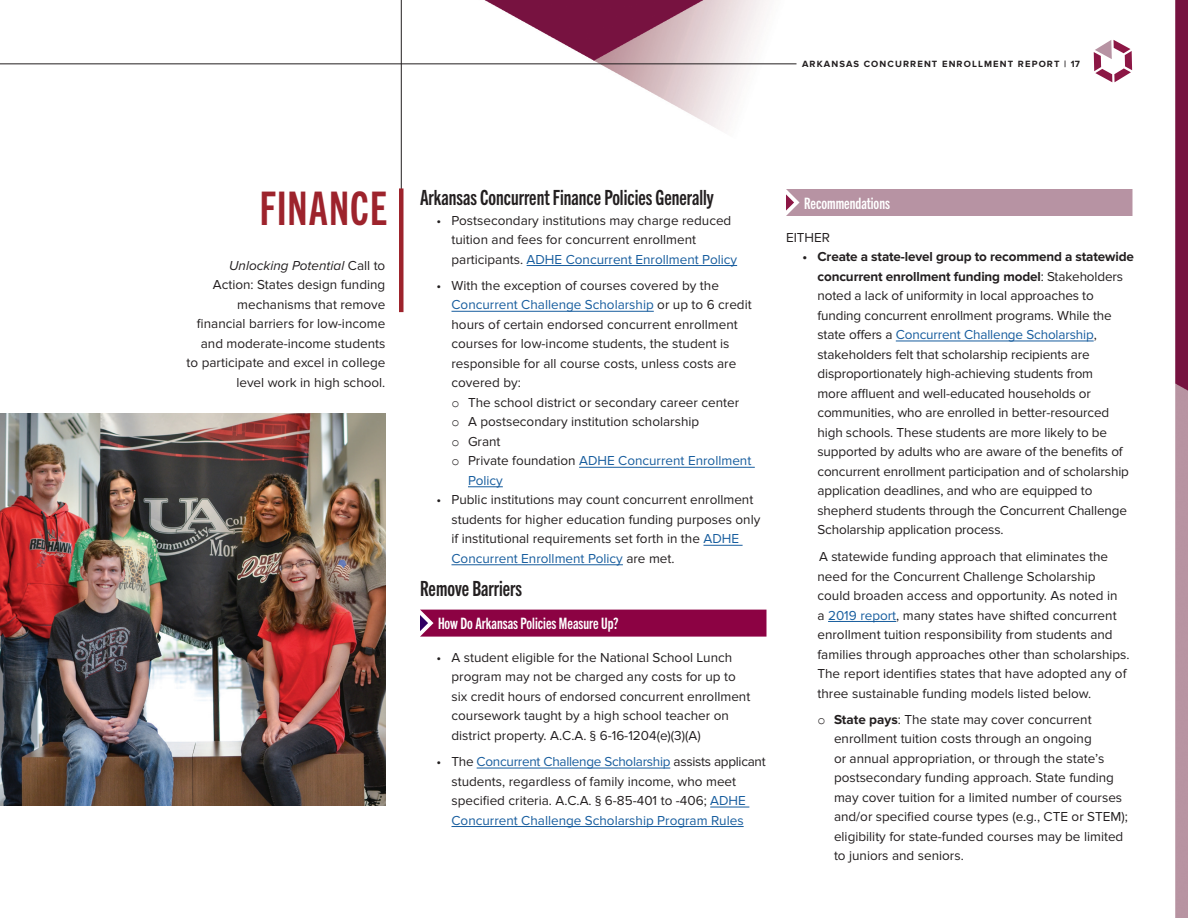
<style>
.page{position:relative;width:1188px;height:918px;background:#fff}
.page>*{position:absolute;margin:0;border:0;box-sizing:border-box;transform-origin:0 0}
.ARK_heading_1{font:46.5px "Trade Gothic Next LT Pro Bd Cm";letter-spacing:.025em;color:#9d232c}
.New_heading_3{font:21px "Trade Gothic Next LT Pro Bd Cm";color:#231f20}
.New_ARK_Heading_2{font:15.75px "Trade Gothic Next LT Pro Bd Cm";color:#fff}
.Bullets{font:13.5px/19.5px "Proxima Nova";color:#231f20}
.NEW_Body_indent{font:13.5px/19.5px "Proxima Nova";color:#231f20}
.Body_No_indent{font:13.5px/19.5px "Proxima Nova";color:#231f20;text-align:right}
.t1{font:13.5px/19.5px "Proxima Nova";color:#175d9e}
.t2{font:700 9.3px "Proxima Nova";letter-spacing:.12em;color:#231f20}
.s1{color:#175d9e}
.s2{font-family:"Courier New"}
.s3{font-family:"Courier New";color:#231f20}
.s4{color:#231f20}
.s5{font-style:italic}
.s6{font-weight:700}
</style>
<div class="page">
<img style="left:0;top:0;width:1188px;height:918px">
<div style="left:420px;top:610px;width:346px;height:27px;background:#8c0243"></div>
<div style="left:786px;top:189px;width:346px;height:27px;background:#b793a3"></div>
<hr style="left:527px;top:265px;width:210px;height:1px;background:#175d9e">
<hr style="left:452px;top:311px;width:202px;height:1px;background:#175d9e">
<hr style="left:579px;top:467px;width:176px;height:1px;background:#175d9e">
<hr style="left:468px;top:487px;width:35px;height:1px;background:#175d9e">
<hr style="left:703px;top:545px;width:40px;height:1px;background:#175d9e">
<hr style="left:452px;top:565px;width:171px;height:1px;background:#175d9e">
<hr style="left:477px;top:768px;width:193px;height:1px;background:#175d9e">
<hr style="left:710px;top:807px;width:39px;height:1px;background:#175d9e">
<hr style="left:452px;top:826px;width:292px;height:1px;background:#175d9e">
<hr style="left:401px;top:0;width:1px;height:267px;background:#231f20">
<div style="left:399px;top:188px;width:5px;height:124px;background:#9d232c"></div>
<hr style="left:896px;top:341px;width:198px;height:1px;background:#175d9e">
<hr style="left:828px;top:621px;width:68px;height:1px;background:#175d9e">
<img style="left:0;top:414px;width:386px;height:392px">
<hr style="left:0;top:64px;width:796px;height:1px;background:#231f20">
<svg style="left:1094px;top:40px;width:38px;height:42px"></svg>
<p class="t2" style="left:802px;top:58px;width:279px">ARKANSAS CONCURRENT ENROLLMENT REPORT | 17</p>
<p class="ARK_heading_1" style="left:260px;top:177px;width:129px">FINANCE</p>
<p class="New_heading_3" style="left:420px;top:184px;width:295px">Arkansas Concurrent Finance Policies Generally</p>
<p class="Bullets" style="left:452px;top:211px;width:287px;text-indent:-15px">• Postsecondary institutions may charge reduced tuition and fees for concurrent enrollment participants. <span class="s1">ADHE Concurrent Enrollment Policy</span></p>
<p class="Bullets" style="left:452px;top:276px;width:302px;text-indent:-15px">• With the exception of courses covered by the <span class="s1">Concurrent Challenge Scholarship</span> or up to 6 credit hours of certain endorsed concurrent enrollment courses for low-income students, the student is responsible for all course costs, unless costs are covered by:</p>
<p class="Bullets" style="left:452px;top:393px;width:289px"><span class="s2">o</span> The school district or secondary career center</p>
<p class="Bullets" style="left:452px;top:412px;width:249px"><span class="s2">o</span> A postsecondary institution scholarship</p>
<p class="Bullets" style="left:452px;top:432px;width:51px"><span class="s2">o</span> Grant</p>
<p class="t1" style="left:468px;top:451px;width:285px;text-indent:-16px"><span class="s3">o</span> <span class="s4">Private foundation</span> ADHE Concurrent Enrollment<br>Policy</p>
<p class="Bullets" style="left:452px;top:490px;width:310px;text-indent:-15px">• Public institutions may count concurrent enrollment students for higher education funding purposes only if institutional requirements set forth in the <span class="s1">ADHE Concurrent Enrollment Policy</span> are met.</p>
<p class="New_heading_3" style="left:420px;top:574px;width:104px">Remove Barriers</p>
<p class="New_ARK_Heading_2" style="left:438px;top:613px;width:182px">How Do Arkansas Policies Measure Up?</p>
<p class="Bullets" style="left:452px;top:648px;width:300px;text-indent:-15px">• A student eligible for the National School Lunch program may not be charged any costs for up to six credit hours of endorsed concurrent enrollment coursework taught by a high school teacher on district property. A.C.A. § 6-16-1204(e)(3)(A)</p>
<p class="Bullets" style="left:452px;top:752px;width:316px;text-indent:-15px">• The <span class="s1">Concurrent Challenge Scholarship</span> assists applicant students, regardless of family income, who meet specified criteria. A.C.A. § 6-85-401 to -406; <span class="s1">ADHE Concurrent Challenge Scholarship Program Rules</span></p>
<p class="Body_No_indent" style="left:187px;top:256px;width:200px"><span class="s5">Unlocking Potential</span> Call to<br>Action: States design funding mechanisms that remove financial barriers for low-income and moderate-income students to participate and excel in college level work in high school.</p>
<p class="New_ARK_Heading_2" style="left:804px;top:192px;width:88px">Recommendations</p>
<p class="Body_No_indent" style="left:786px;top:228px;width:46px">EITHER</p>
<p class="Bullets" style="left:818px;top:247px;width:318px;text-indent:-15px"><span class="s6">• Create a state-level group to recommend a statewide concurrent enrollment funding model</span>: Stakeholders noted a lack of uniformity in local approaches to funding concurrent enrollment programs. While the state offers a <span class="s1">Concurrent Challenge Scholarship</span>, stakeholders felt that scholarship recipients are disproportionately high-achieving students from<br>more affluent and well-educated households or communities, who are enrolled in better-resourced high schools. These students are more likely to be supported by adults who are aware of the benefits of concurrent enrollment participation and of scholarship application deadlines, and who are equipped to shepherd students through the Concurrent Challenge Scholarship application process.</p>
<p class="NEW_Body_indent" style="left:818px;top:547px;width:314px">A statewide funding approach that eliminates the need for the Concurrent Challenge Scholarship could broaden access and opportunity. As noted in<br>a <span class="s1">2019 report</span>, many states have shifted concurrent enrollment tuition responsibility from students and families through approaches other than scholarships.<br>The report identifies states that have adopted any of three sustainable funding models listed below.</p>
<p class="Bullets" style="left:834px;top:710px;width:295px;text-indent:-16px"><span class="s2">o</span> <span class="s6">State pays</span>: The state may cover concurrent enrollment tuition costs through an ongoing<br>or annual appropriation, or through the state’s postsecondary funding approach. State funding may cover tuition for a limited number of courses and/or specified course types (e.g., CTE or STEM); eligibility for state-funded courses may be limited to juniors and seniors.</p>
</div>
